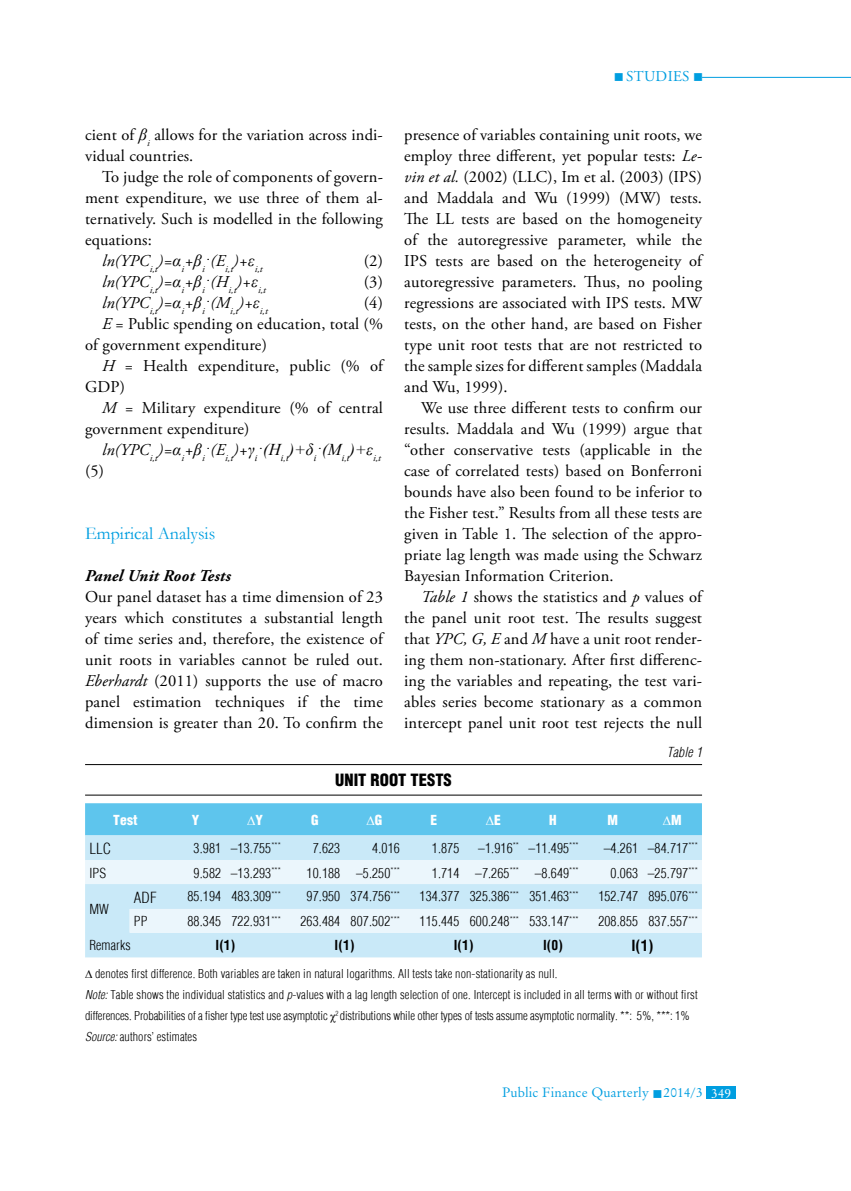
<style>
.page{position:relative;width:851px;height:1191px;background:#fff}
.page>*{position:absolute;margin:0;border:0;box-sizing:border-box;transform-origin:0 0}
.t1{font:18px "Garamond";color:#009ee0}
.t2{font:16.5px/21px "Adobe Garamond Pro";letter-spacing:.01em;color:#000;text-align:justify}
.t3{font:italic 16.5px "Adobe Garamond Pro";letter-spacing:.01em;color:#000}
.t4{font:italic 16.5px "Times New Roman";color:#000}
.t5{font:italic 700 16.5px "Adobe Garamond Pro";letter-spacing:.01em;color:#000}
.t6{font:900 condensed 16.5px "H Helvetica";color:#000}
.t7{font:15px "Adobe Garamond Pro";color:#009ee0}
.t8{font:300 condensed 15px "H Helvetica";letter-spacing:.01em;color:#000}
.t9{font:700 condensed 15px "H Helvetica";color:#000}
.t10{font:300 condensed 13.5px "H Helvetica";letter-spacing:.01em;color:#000}
.t11{font:13.5px "Original Garamond HU Normal";letter-spacing:.01em;color:#009ee0}
.t12{font:900 condensed 13.5px "H Helvetica";color:#fff}
.t13{font:700 condensed 13.5px "H Helvetica";color:#000}
.t14{font:italic 300 condensed 13.5px "H Helvetica";letter-spacing:.01em;color:#000}
.t15{font:300 condensed 12px/21px "H Helvetica";letter-spacing:.01em;color:#000}
.s1{font-family:"Times New Roman";font-style:italic}
.s2{font-family:"Times New Roman"}
.s3{font-style:italic}
.s4{font-family:"Adobe Garamond Pro"}
.s5{font-family:"Times New Roman";font-weight:400;font-stretch:normal}
.s6{color:#fff}
</style>
<div class="page">
<hr style="left:702px;top:77px;width:148px;height:1px;background:#009ee0">
<div style="left:706px;top:1086px;width:30px;height:13px;background:#009ee0"></div>
<hr style="left:85px;top:764px;width:617px;height:1px;background:#000">
<hr style="left:85px;top:794px;width:617px;height:1px;background:#000">
<div style="left:85px;top:803px;width:616px;height:32px;background:#5ec5ed"></div>
<div style="left:85px;top:835px;width:616px;height:122px;background:#c9e9f8"></div>
<svg style="left:85px;top:860px;width:616px;height:72px;fill:#ebf6fc"></svg>
<p class="t7" style="left:613px;top:67px;width:91px">■studies ■</p>
<p class="t2" style="left:85px;top:125px;width:299px">cient of <span class="s1">β</span><sub>i</sub> allows for the variation across indi&shy;vidual countries.</p>
<p class="t2" style="left:102px;top:167px;width:282px">To judge the role of components of govern-</p>
<p class="t2" style="left:85px;top:188px;width:299px">ment expenditure, we use three of them al-</p>
<p class="t2" style="left:85px;top:209px;width:299px">ternatively. Such is modelled in the following</p>
<p class="t2" style="left:85px;top:230px;width:68px">equations:</p>
<p class="t3" style="left:102px;top:251px;width:162px">ln(YPC<sub>i,t</sub>)=<span class="s2">α</span><sub>i</sub>+<span class="s2">β</span><sub>i</sub><span class="s2">·</span>(E<sub>i,t</sub>)+<span class="s2">ε</span><sub>i,t</sub></p>
<p class="t2" style="left:364px;top:251px;width:21px">(2)</p>
<p class="t3" style="left:102px;top:272px;width:165px">ln(YPC<sub>i,t</sub>)=<span class="s2">α</span><sub>i</sub>+<span class="s2">β</span><sub>i</sub><span class="s2">·</span>(H<sub>i,t</sub>)+<span class="s2">ε</span><sub>i,t</sub></p>
<p class="t2" style="left:364px;top:272px;width:21px">(3)</p>
<p class="t3" style="left:102px;top:293px;width:167px">ln(YPC<sub>i,t</sub>)=<span class="s2">α</span><sub>i</sub>+<span class="s2">β</span><sub>i</sub><span class="s2">·</span>(M<sub>i,t</sub>)+<span class="s2">ε</span><sub>i,t</sub></p>
<p class="t2" style="left:364px;top:293px;width:21px">(4)</p>
<p class="t2" style="left:102px;top:314px;width:282px"><span class="s3">E</span> = Public spending on education, total (%</p>
<p class="t2" style="left:85px;top:335px;width:183px">of government expenditure)</p>
<p class="t2" style="left:102px;top:356px;width:282px"><span class="s3">H</span> = Health expenditure, public (% of</p>
<p class="t2" style="left:85px;top:377px;width:42px">GDP)</p>
<p class="t2" style="left:102px;top:398px;width:282px"><span class="s3">M</span> = Military expenditure (% of central</p>
<p class="t2" style="left:85px;top:419px;width:166px">government expenditure)</p>
<p class="t4" style="left:102px;top:438px;width:280px"><span class="s4">ln(YPC</span><sub>i,t</sub><span class="s4">)=</span>α<sub>i</sub><span class="s4">+</span>β<sub>i</sub>·<span class="s4">(E</span><sub>i,t</sub><span class="s4">)+</span>γ<sub>i</sub>·(H<sub>i,t</sub>)+δ<sub>i</sub>·(M<sub>i,t</sub>)+ε<sub>i,t</sub></p>
<p class="t2" style="left:85px;top:461px;width:21px">(5)</p>
<p class="t2" style="left:404px;top:125px;width:299px">presence of variables containing unit roots, we employ three different, yet popular tests: <span class="s3">Le&shy;vin et al.</span> (2002) (LLC), Im et al. (2003) (IPS) and Maddala and Wu (1999) (MW) tests.<br>The LL tests are based on the homogeneity of the autoregressive parameter, while the IPS tests are based on the heterogeneity of autoregressive parameters. Thus, no pooling regressions are associated with IPS tests. MW tests, on the other hand, are based on Fisher type unit root tests that are not restricted to the sample sizes for different samples (Maddala and Wu, 1999).</p>
<p class="t2" style="left:404px;top:398px;width:299px;text-indent:17px">We use three different tests to confirm our results. Maddala and Wu (1999) argue that “other conservative tests (applicable in the case of correlated tests) based on Bonferroni bounds have also been found to be inferior to the Fisher test.” Results from all these tests are given in table 1. The selection of the appro&shy;priate lag length was made using the Schwarz Bayesian Information Criterion.</p>
<p class="t2" style="left:404px;top:587px;width:299px;text-indent:17px"><span class="s3">Table 1</span> shows the statistics and <span class="s3">p</span> values of the panel unit root test. The results suggest that <span class="s3">YPC, G, E</span> and <span class="s3">M</span> have a unit root render&shy;ing them non-stationary. After first differenc&shy;ing the variables and repeating, the test vari&shy;ables series become stationary as a common intercept panel unit root test rejects the null</p>
<p class="t14" style="left:666px;top:744px;width:37px">Table 1</p>
<p class="t6" style="left:335px;top:770px;width:118px">UNIT ROOT TESTS</p>
<p class="t1" style="left:85px;top:521px;width:132px">Empirical Analysis</p>
<p class="t5" style="left:85px;top:566px;width:147px">Panel Unit Root Tests</p>
<p class="t2" style="left:85px;top:587px;width:299px">Our panel dataset has a time dimension of 23 years which constitutes a substantial length of time series and, therefore, the existence of unit roots in variables cannot be ruled out.<br><span class="s3">Eberhardt</span> (2011) supports the use of macro panel estimation techniques if the time dimension is greater than 20. To confirm the</p>
<p class="t12" style="left:113px;top:811px;width:26px">TEST</p>
<p class="t12" style="left:192px;top:811px;width:9px">Y</p>
<p class="t12" style="left:247px;top:811px;width:17px">∆Y</p>
<p class="t12" style="left:311px;top:811px;width:9px">G</p>
<p class="t12" style="left:366px;top:811px;width:17px">∆G</p>
<p class="t12" style="left:430px;top:811px;width:7px">E</p>
<p class="t12" style="left:486px;top:811px;width:15px">∆E</p>
<p class="t12" style="left:549px;top:811px;width:9px">H</p>
<p class="t12" style="left:607px;top:811px;width:12px">M</p>
<p class="t12" style="left:662px;top:811px;width:20px">∆M</p>
<p class="t8" style="left:89px;top:840px;width:23px">LLC</p>
<p class="t10" style="left:193px;top:840px;width:89px">3.981 –13.755<sup>***</sup></p>
<p class="t10" style="left:313px;top:840px;width:29px">7.623</p>
<p class="t10" style="left:372px;top:840px;width:29px">4.016</p>
<p class="t10" style="left:432px;top:840px;width:29px">1.875</p>
<p class="t10" style="left:478px;top:840px;width:102px">–1.916<sup>**</sup> –11.495<sup>***</sup></p>
<p class="t10" style="left:603px;top:840px;width:95px">–4.261 –84.717<sup>***</sup></p>
<p class="t10" style="left:89px;top:865px;width:18px">IPS</p>
<p class="t10" style="left:193px;top:865px;width:89px">9.582 –13.293<sup>***</sup></p>
<p class="t10" style="left:306px;top:865px;width:95px">10.188 –5.250<sup>***</sup></p>
<p class="t10" style="left:432px;top:865px;width:148px">1.714 –7.265<sup>***</sup> –8.649<sup>***</sup></p>
<p class="t10" style="left:610px;top:865px;width:89px">0.063 –25.797<sup>***</sup></p>
<p class="t10" style="left:89px;top:901px;width:21px">MW</p>
<p class="t8" style="left:134px;top:888px;width:24px">ADF</p>
<p class="t10" style="left:187px;top:888px;width:95px">85.194 483.309<sup>***</sup></p>
<p class="t10" style="left:306px;top:888px;width:95px">97.950 374.756<sup>***</sup></p>
<p class="t10" style="left:419px;top:888px;width:160px">134.377 325.386<sup>***</sup> 351.463<sup>***</sup></p>
<p class="t10" style="left:598px;top:888px;width:101px">152.747 895.076<sup>***</sup></p>
<p class="t10" style="left:134px;top:913px;width:15px">PP</p>
<p class="t10" style="left:187px;top:913px;width:95px">88.345 722.931<sup>***</sup></p>
<p class="t10" style="left:300px;top:913px;width:101px">263.484 807.502<sup>***</sup></p>
<p class="t10" style="left:419px;top:913px;width:160px">115.445 600.248<sup>***</sup> 533.147<sup>***</sup></p>
<p class="t10" style="left:598px;top:913px;width:101px">208.855 837.557<sup>***</sup></p>
<p class="t10" style="left:89px;top:937px;width:43px">Remarks</p>
<p class="t13" style="left:215px;top:936px;width:21px">I(1)</p>
<p class="t13" style="left:334px;top:936px;width:21px">I(1)</p>
<p class="t13" style="left:453px;top:936px;width:21px">I(1)</p>
<p class="t13" style="left:543px;top:936px;width:21px">I(0)</p>
<p class="t9" style="left:631px;top:936px;width:24px">I(1)</p>
<p class="t15" style="left:85px;top:963px;width:614px">∆ denotes first difference. Both variables are taken in natural logarithms. All tests take non-stationarity as null.<br><span class="s3">Note:</span> Table shows the individual statistics and <span class="s3">p</span>-values with a lag length selection of one. Intercept is included in all terms with or without first differences. Probabilities of a fisher type test use asymptotic <span class="s5">χ</span><sup>2</sup> distributions while other types of tests assume asymptotic normality. **: 5%, ***: 1% <span class="s3">Source:</span> authors’ estimates</p>
<p class="t11" style="left:502px;top:1084px;width:231px">Public Finance Quarterly ■ 2014/3 <span class="s6">349</span></p>
</div>
